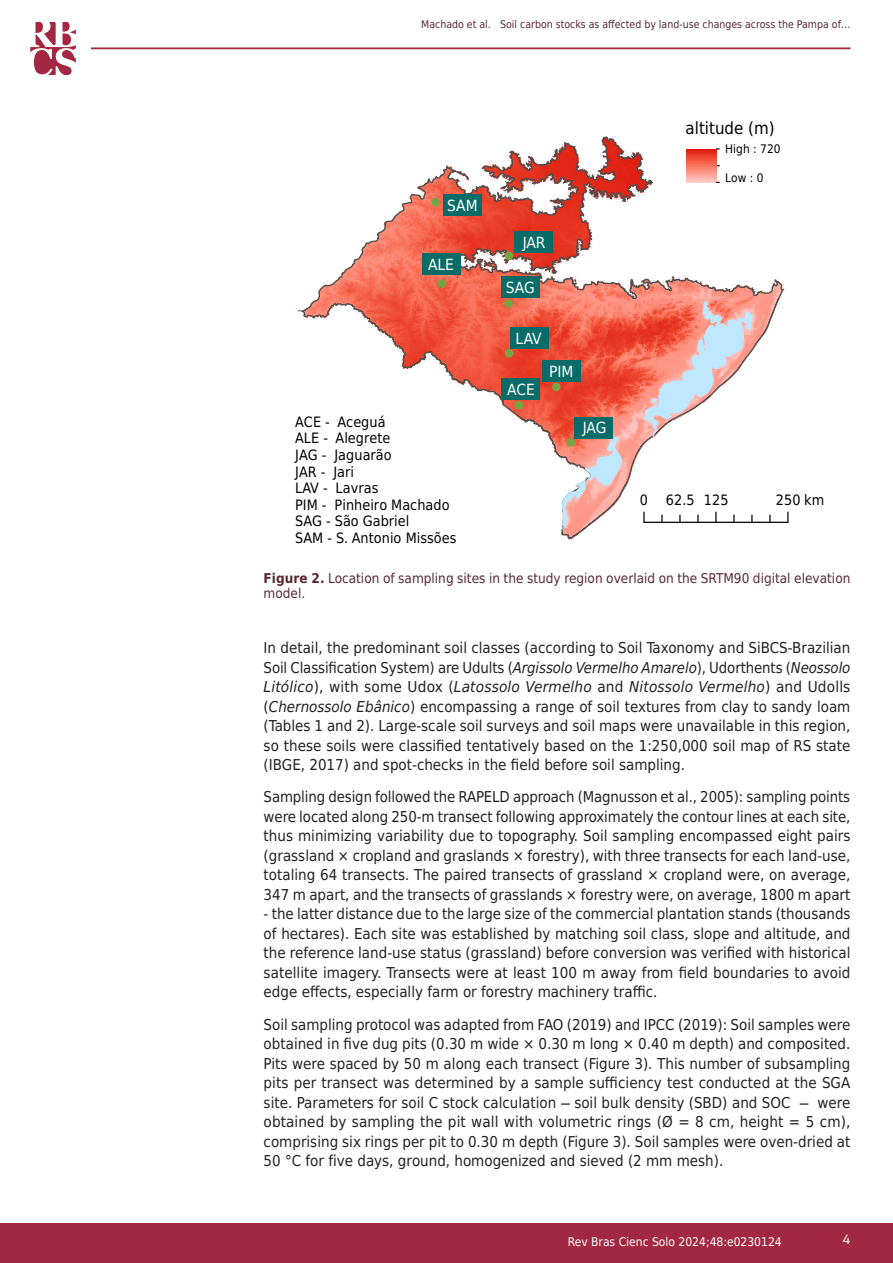
<style>
.page{position:relative;width:893px;height:1263px;background:#fff}
.page>*{position:absolute;margin:0;border:0;box-sizing:border-box;transform-origin:0 0}
.t1{font:16.8px "DejaVu Sans Condensed";letter-spacing:-.005em;color:#000}
.t2{font:15.45px "DejaVu Sans Condensed";color:#fff}
.Texto__EN{font:15px/19.5px "DejaVu Sans Condensed";color:#231f20;text-align:justify}
.t3{font:14.25px/16.6px "DejaVu Sans Condensed";color:#000}
.Tabela_Figura_Título{font:13.5px/14.2px "DejaVu Sans Condensed";color:#582931}
.t4{font:13.5px "Akkurat Pro";color:#fff}
.t5{font:12px "DejaVu Sans Condensed";color:#fff}
.t6{font:11.85px "DejaVu Sans Condensed";letter-spacing:.005em;color:#000}
.t7{font:10.5px "DejaVu Sans Condensed";color:#582931}
.t8{font:10.5px "DejaVu Sans Condensed";color:#ff0}
.s1{color:#000}
.s2{font-weight:700}
.s3{font-style:italic}
</style>
<div class="page">
<div style="left:0;top:1223px;width:893px;height:40px;background:#a22842"></div>
<hr style="left:91px;top:47px;width:759px;height:2px;background:#a22842">
<svg style="left:30px;top:22px;width:46px;height:52px"></svg>
<svg style="left:298px;top:136px;width:491px;height:404px"></svg>
<svg style="left:643px;top:512px;width:2px;height:10px"></svg>
<svg style="left:715px;top:512px;width:2px;height:10px"></svg>
<svg style="left:661px;top:515px;width:2px;height:7px"></svg>
<svg style="left:679px;top:515px;width:2px;height:7px"></svg>
<svg style="left:697px;top:515px;width:2px;height:7px"></svg>
<hr style="left:644px;top:522px;width:144px;height:1px;background:#000">
<hr style="left:686px;top:167px;width:31px;height:1px;background:#fc7e68">
<hr style="left:686px;top:168px;width:31px;height:1px;background:#fc826d">
<hr style="left:686px;top:169px;width:31px;height:1px;background:#fc8672">
<hr style="left:686px;top:170px;width:31px;height:1px;background:#ff8e7a">
<hr style="left:686px;top:171px;width:31px;height:1px;background:#ff9380">
<hr style="left:686px;top:172px;width:31px;height:1px;background:#ff9787">
<hr style="left:686px;top:173px;width:31px;height:1px;background:#ff9c8c">
<hr style="left:686px;top:174px;width:31px;height:1px;background:#ffa294">
<hr style="left:686px;top:175px;width:31px;height:1px;background:#ffa799">
<hr style="left:686px;top:176px;width:31px;height:1px;background:#ffaca1">
<hr style="left:686px;top:177px;width:31px;height:1px;background:#ffb2a8">
<hr style="left:686px;top:178px;width:31px;height:1px;background:#ffb8b0">
<hr style="left:686px;top:179px;width:31px;height:1px;background:#ffbbb5">
<hr style="left:686px;top:180px;width:31px;height:1px;background:#ffc2bf">
<hr style="left:686px;top:181px;width:31px;height:1px;background:#ffc6c4">
<hr style="left:686px;top:182px;width:31px;height:1px;background:#fcc">
<hr style="left:686px;top:149px;width:31px;height:1px;background:#db0e07">
<hr style="left:686px;top:150px;width:31px;height:1px;background:#de180d">
<hr style="left:686px;top:151px;width:31px;height:1px;background:#e02012">
<hr style="left:686px;top:152px;width:31px;height:1px;background:#e32817">
<hr style="left:686px;top:153px;width:31px;height:1px;background:#e6301c">
<hr style="left:686px;top:154px;width:31px;height:1px;background:#e83420">
<hr style="left:686px;top:155px;width:31px;height:1px;background:#e83c25">
<hr style="left:686px;top:156px;width:31px;height:1px;background:#eb412a">
<hr style="left:686px;top:157px;width:31px;height:1px;background:#ed462f">
<hr style="left:686px;top:158px;width:31px;height:1px;background:#f04e35">
<hr style="left:686px;top:159px;width:31px;height:1px;background:#f05037">
<hr style="left:686px;top:160px;width:31px;height:1px;background:#f2573f">
<hr style="left:686px;top:161px;width:31px;height:1px;background:#f55d42">
<hr style="left:686px;top:162px;width:31px;height:1px;background:#f56349">
<hr style="left:686px;top:163px;width:31px;height:1px;background:#f7664d">
<hr style="left:686px;top:164px;width:31px;height:1px;background:#f76d54">
<hr style="left:686px;top:165px;width:31px;height:1px;background:#fa725a">
<hr style="left:686px;top:166px;width:31px;height:1px;background:#fa725a">
<div style="left:567px;top:438px;width:8px;height:9px;background:#75a741;border-radius:50%"></div>
<div style="left:514px;top:401px;width:9px;height:9px;background:#75a741;border-radius:50%"></div>
<div style="left:552px;top:383px;width:9px;height:8px;background:#75a741;border-radius:50%"></div>
<div style="left:505px;top:349px;width:8px;height:8px;background:#75a741;border-radius:50%"></div>
<div style="left:504px;top:299px;width:9px;height:9px;background:#75a741;border-radius:50%"></div>
<div style="left:437px;top:279px;width:9px;height:9px;background:#75a741;border-radius:50%"></div>
<div style="left:505px;top:251px;width:8px;height:9px;background:#75a741;border-radius:50%"></div>
<div style="left:432px;top:198px;width:8px;height:8px;background:#75a741;border-radius:50%"></div>
<div style="left:542px;top:360px;width:39px;height:22px;background:#0a6c69"></div>
<div style="left:510px;top:327px;width:38px;height:22px;background:#0a6c69"></div>
<div style="left:502px;top:276px;width:38px;height:22px;background:#0a6c69"></div>
<div style="left:422px;top:253px;width:39px;height:22px;background:#0a6c69"></div>
<div style="left:514px;top:231px;width:39px;height:22px;background:#0a6c69"></div>
<div style="left:443px;top:194px;width:38px;height:21px;background:#0a6c69"></div>
<p class="t7" style="left:421px;top:16px;width:431px">Machado et al. Soil carbon stocks as affected by land-use changes across the Pampa of…</p>
<p class="t1" style="left:686px;top:114px;width:90px">altitude (m)</p>
<p class="t6" style="left:725px;top:140px;width:57px">High : 720</p>
<p class="t2" style="left:447px;top:192px;width:32px">SAM</p>
<p class="t2" style="left:428px;top:252px;width:27px">ALE</p>
<p class="t8" style="left:440px;top:275px;width:5px">!<span class="s1">.</span></p>
<p class="t3" style="left:295px;top:413px;width:163px">ACE - Aceguá<br>ALE - Alegrete<br>JAG - Jaguarão<br>JAR - Jari<br>LAV - Lavras<br>PIM - Pinheiro Machado<br>SAG - São Gabriel<br>SAM - S. Antonio Missões</p>
<p class="t8" style="left:507px;top:249px;width:5px">!<span class="s1">.</span></p>
<p class="t2" style="left:523px;top:230px;width:24px">JAR</p>
<p class="t2" style="left:506px;top:275px;width:30px">SAG</p>
<p class="t8" style="left:507px;top:295px;width:5px">!<span class="s1">.</span></p>
<p class="t2" style="left:516px;top:326px;width:27px">LAV</p>
<p class="t2" style="left:507px;top:377px;width:29px">ACE</p>
<p class="t2" style="left:549px;top:359px;width:26px">PIM</p>
<p class="t2" style="left:583px;top:415px;width:25px">JAG</p>
<p class="t6" style="left:725px;top:169px;width:40px">Low : 0</p>
<p class="t3" style="left:640px;top:491px;width:90px">0 62.5 125</p>
<p class="t3" style="left:776px;top:491px;width:50px">250 km</p>
<p class="Tabela_Figura_Título" style="left:264px;top:571px;width:588px"><span class="s2">Figure 2.</span> Location of sampling sites in the study region overlaid on the SRTM90 digital elevation model.</p>
<p class="Texto__EN" style="left:264px;top:638px;width:588px">In detail, the predominant soil classes (according to Soil Taxonomy and SiBCS-Brazilian Soil Classification System) are Udults (<span class="s3">Argissolo Vermelho Amarelo</span>), Udorthents (<span class="s3">Neossolo Litólico</span>), with some Udox (<span class="s3">Latossolo Vermelho</span> and <span class="s3">Nitossolo Vermelho</span>) and Udolls (<span class="s3">Chernossolo Ebânico</span>) encompassing a range of soil textures from clay to sandy loam (Tables 1 and 2). Large-scale soil surveys and soil maps were unavailable in this region, so these soils were classified tentatively based on the 1:250,000 soil map of RS state (IBGE, 2017) and spot-checks in the field before soil sampling.</p>
<p class="Texto__EN" style="left:264px;top:787px;width:588px">Sampling design followed the RAPELD approach (Magnusson et al., 2005): sampling points were located along 250-m transect following approximately the contour lines at each site, thus minimizing variability due to topography. Soil sampling encompassed eight pairs (grassland × cropland and graslands × forestry), with three transects for each land-use, totaling 64 transects. The paired transects of grassland × cropland were, on average, 347 m apart, and the transects of grasslands × forestry were, on average, 1800 m apart</p>
<p class="Texto__EN" style="left:264px;top:904px;width:588px">- the latter distance due to the large size of the commercial plantation stands (thousands of hectares). Each site was established by matching soil class, slope and altitude, and the reference land-use status (grassland) before conversion was verified with historical satellite imagery. Transects were at least 100 m away from field boundaries to avoid edge effects, especially farm or forestry machinery traffic.</p>
<p class="Texto__EN" style="left:264px;top:1014px;width:588px">Soil sampling protocol was adapted from FAO (2019) and IPCC (2019): Soil samples were obtained in five dug pits (0.30 m wide × 0.30 m long × 0.40 m depth) and composited.<br>Pits were spaced by 50 m along each transect (Figure 3). This number of subsampling pits per transect was determined by a sample sufficiency test conducted at the SGA site. Parameters for soil C stock calculation ̶soil bulk density (SBD) and SOC ̶were obtained by sampling the pit wall with volumetric rings (Ø = 8 cm, height = 5 cm), comprising six rings per pit to 0.30 m depth (Figure 3). Soil samples were oven-dried at 50 °C for five days, ground, homogenized and sieved (2 mm mesh).</p>
<p class="t5" style="left:568px;top:1231px;width:215px">Rev Bras Cienc Solo 2024;48:e0230124</p>
<p class="t4" style="left:843px;top:1231px;width:9px">4</p>
</div>
